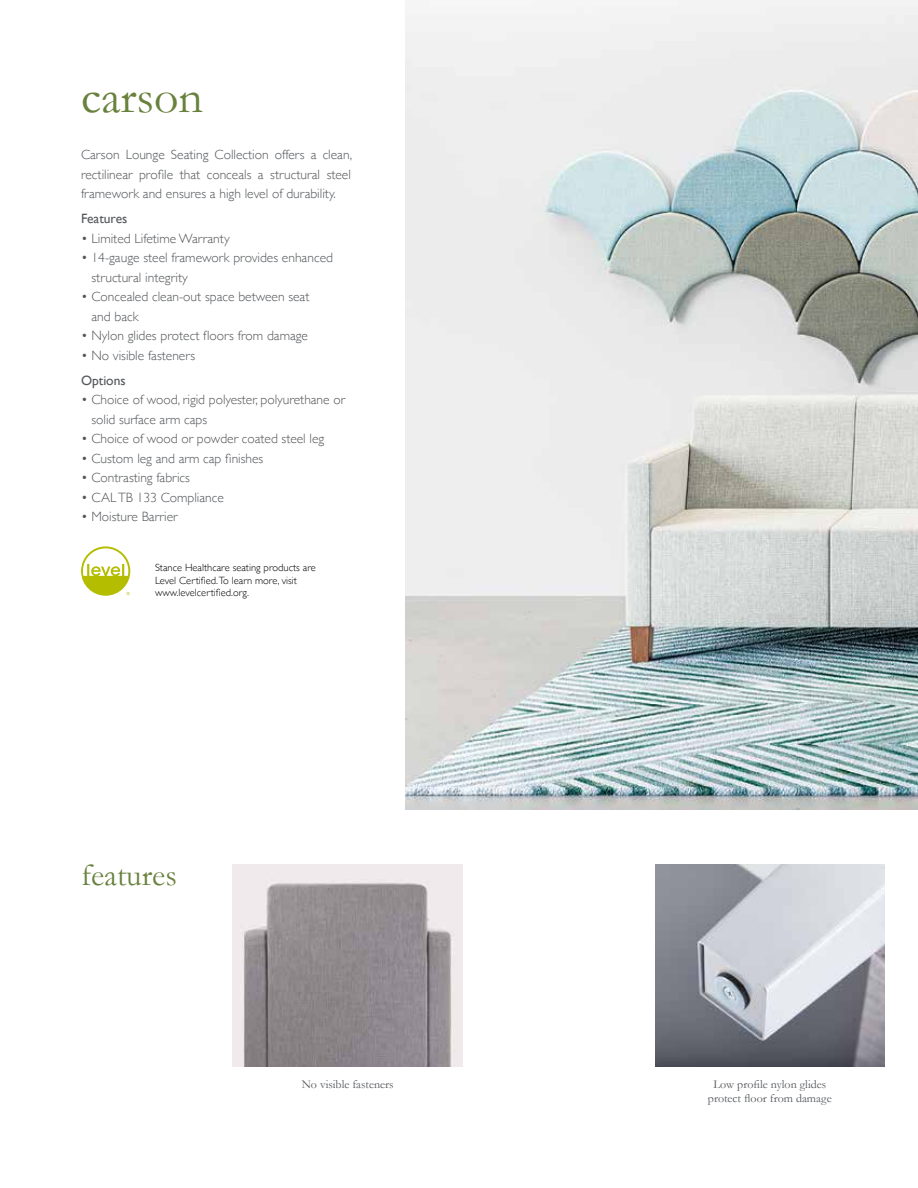
<style>
.page{position:relative;width:918px;height:1188px;background:#fff}
.page>*{position:absolute;margin:0;border:0;box-sizing:border-box;transform-origin:0 0}
.t1{font:48px "Garamond";color:#68813c}
.t2{font:31.5px "Garamond";color:#68813c}
.t3{font:300 13.5px/19.5px "Gill Sans";color:#54565a}
.t4{font:13.5px "Gill Sans";color:#54565a}
.t5{font:12px/14.4px "Garamond";color:#54565a;text-align:center}
.t6{font:300 10.5px/12.6px "Gill Sans";color:#000}
</style>
<div class="page">
<img style="left:405px;top:0;width:513px;height:810px">
<svg style="left:81px;top:546px;width:49px;height:50px"></svg>
<img style="left:233px;top:864px;width:229px;height:202px">
<img style="left:655px;top:864px;width:230px;height:202px">
<h1 class="t1" style="left:81px;top:69px;width:123px">carson</h1>
<p class="t3" style="left:81px;top:145px;width:273px;text-align:justify">Carson Lounge Seating Collection offers a clean, rectilinear profile that conceals a structural steel framework and ensures a high level of durability.</p>
<p class="t4" style="left:81px;top:211px;width:48px">Features</p>
<p class="t3" style="left:81px;top:228px;width:150px">• Limited Lifetime Warranty</p>
<p class="t3" style="left:92px;top:248px;width:243px;text-indent:-11px">• 14-gauge steel framework provides enhanced structural integrity</p>
<p class="t3" style="left:92px;top:287px;width:219px;text-indent:-11px">• Concealed clean-out space between seat and back</p>
<p class="t3" style="left:81px;top:325px;width:229px">• Nylon glides protect floors from damage</p>
<p class="t3" style="left:81px;top:345px;width:116px">• No visible fasteners</p>
<p class="t4" style="left:81px;top:372px;width:46px">Options</p>
<p class="t3" style="left:91px;top:389px;width:255px;text-indent:-10px">• Choice of wood, rigid polyester, polyurethane or solid surface arm caps</p>
<p class="t3" style="left:81px;top:428px;width:245px">• Choice of wood or powder coated steel leg</p>
<p class="t3" style="left:81px;top:448px;width:184px">• Custom leg and arm cap finishes</p>
<p class="t3" style="left:81px;top:467px;width:110px">• Contrasting fabrics</p>
<p class="t3" style="left:81px;top:487px;width:144px">• CAL TB 133 Compliance</p>
<p class="t3" style="left:81px;top:506px;width:98px">• Moisture Barrier</p>
<p class="t6" style="left:155px;top:561px;width:162px">Stance Healthcare seating products are<br>Level Certified.To learn more, visit www.levelcertified.org.</p>
<h2 class="t2" style="left:81px;top:856px;width:97px">features</h2>
<p class="t5" style="left:302px;top:1077px;width:93px">No visible fasteners</p>
<p class="t5" style="left:708px;top:1077px;width:125px">Low profile nylon glides protect floor from damage</p>
</div>
